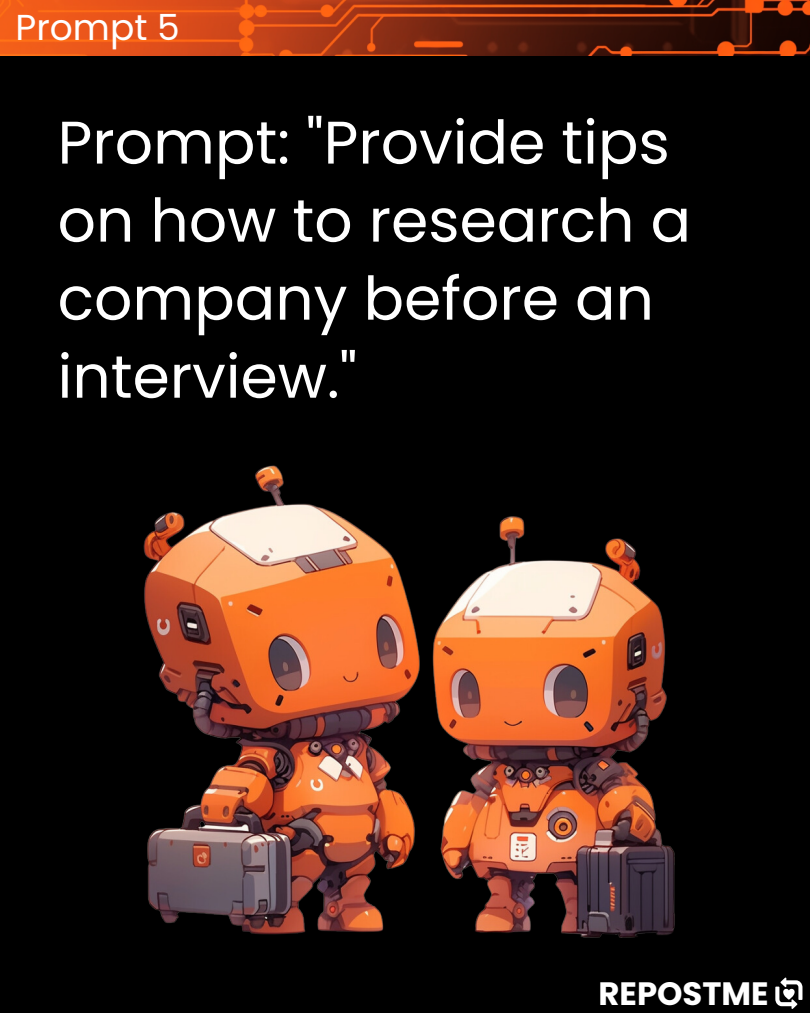
<style>
.page{position:relative;width:810px;height:1013px;background:#fff}
.page>*{position:absolute;margin:0;border:0;box-sizing:border-box;transform-origin:0 0}
.t1{font:60px/78px "Poppins";color:#fff}
.t2{font:36px "Poppins";color:#fff}
.t3{font:700 32.3px "Poppins";color:#fff}
</style>
<div class="page">
<div style="left:0;top:0;width:810px;height:1012px;background:#000"></div>
<img style="left:0;top:0;width:810px;height:55px">
<svg style="left:775px;top:977px;width:27px;height:31px"></svg>
<img style="left:143px;top:465px;width:532px;height:473px">
<p class="t2" style="left:16px;top:2px;width:166px">Prompt 5</p>
<p class="t1" style="left:58px;top:104px;width:635px">Prompt: "Provide tips on how to research a company before an interview."</p>
<p class="t3" style="left:598px;top:970px;width:172px">REPOSTME</p>
</div>
